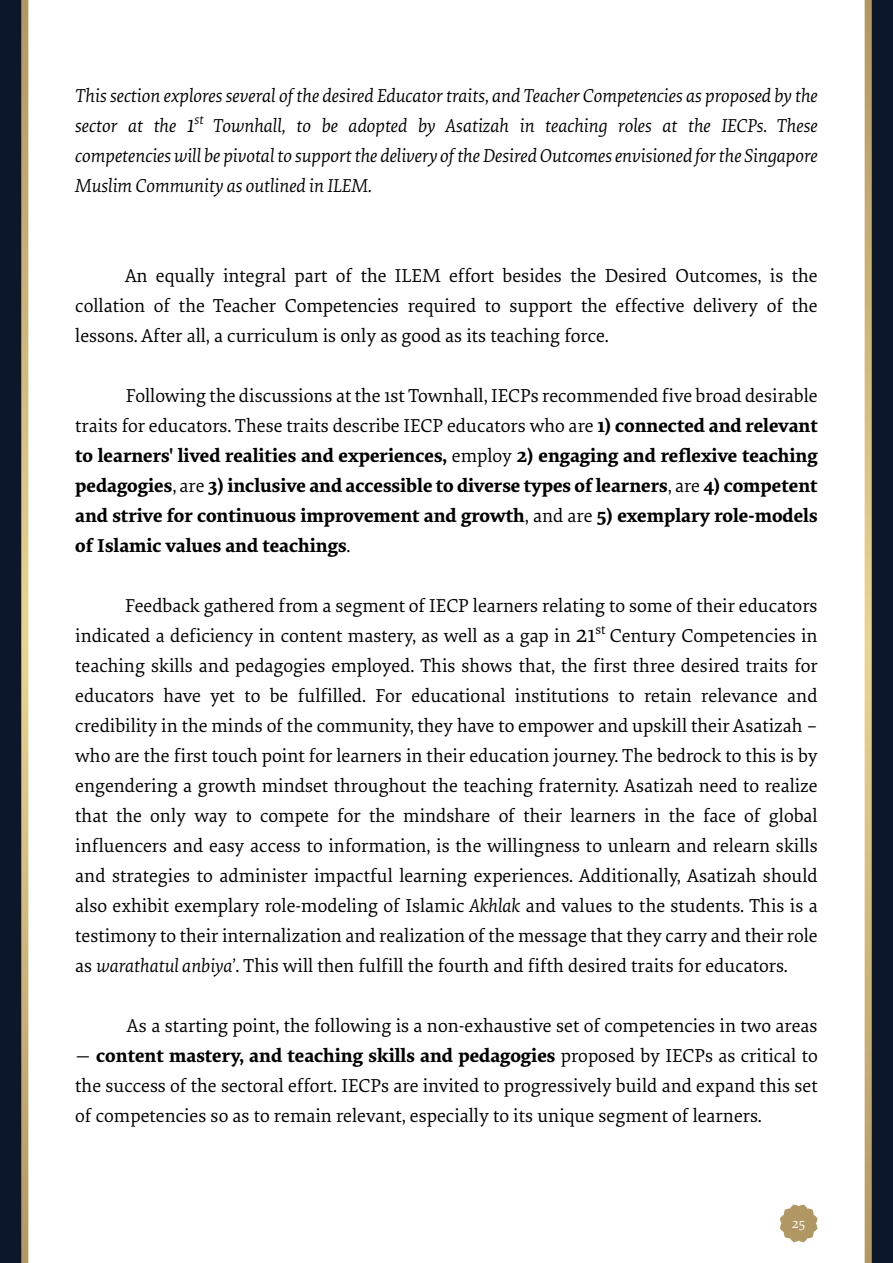
<style>
.page{position:relative;width:893px;height:1263px;background:#0d172b}
.page>*{position:absolute;margin:0;border:0;box-sizing:border-box;transform-origin:0 0}
.t1{font:19.5px/30px "Elena Basic";color:#000;text-align:justify}
.t2{font:700 19.5px/30px "Elena Basic";color:#000;text-align:justify}
.t3{font:italic 19.5px/30px "Elena Basic";color:#000;text-align:justify}
.t4{font:13.95px "Elena Basic";color:#fff}
.s1{font-size:24px}
.s2{font-weight:400}
.s3{font-style:italic}
.s4{font-weight:700}
</style>
<div class="page">
<div style="left:25px;top:0;width:843px;height:1263px;background:#fff"></div>
<svg style="left:21px;top:0;width:7px;height:1263px;background:#c5b078"></svg>
<svg style="left:865px;top:0;width:7px;height:1263px;background:#c6b078"></svg>
<svg style="left:780px;top:1204px;width:38px;height:38px"></svg>
<p class="t3" style="left:75px;top:80px;width:744px">This section explores several of the desired Educator traits, and Teacher Competencies as proposed by the sector at the <span class="s1">1</span><sup>st</sup> Townhall, to be adopted by Asatizah in teaching roles at the IECPs. These competencies will be pivotal to support the delivery of the Desired Outcomes envisioned for the Singapore Muslim Community as outlined in ILEM.</p>
<p class="t1" style="left:75px;top:260px;width:744px;text-indent:50px">An equally integral part of the ILEM effort besides the Desired Outcomes, is the collation of the Teacher Competencies required to support the effective delivery of the lessons. After all, a curriculum is only as good as its teaching force.</p>
<p class="t2" style="left:75px;top:379px;width:744px;text-indent:51px"><span class="s2">Following the discussions at the 1st Townhall, IECPs recommended five broad desirable traits for educators. These traits describe IECP educators who are</span> 1) connected and relevant to learners' lived realities and experiences, <span class="s2">employ</span> 2) engaging and reflexive teaching pedagogies<span class="s2">, are</span> 3) inclusive and accessible to diverse types of learners<span class="s2">, are</span> 4) competent and strive for continuous improvement and growth<span class="s2">, and are</span> 5) exemplary role-models of Islamic values and teachings<span class="s2">.</span></p>
<p class="t1" style="left:75px;top:590px;width:744px;text-indent:50px">Feedback gathered from a segment of IECP learners relating to some of their educators indicated a deficiency in content mastery, as well as a gap in <span class="s1">21</span><sup>st</sup> Century Competencies in teaching skills and pedagogies employed. This shows that, the first three desired traits for educators have yet to be fulfilled. For educational institutions to retain relevance and credibility in the minds of the community, they have to empower and upskill their Asatizah – who are the first touch point for learners in their education journey. The bedrock to this is by engendering a growth mindset throughout the teaching fraternity. Asatizah need to realize that the only way to compete for the mindshare of their learners in the face of global influencers and easy access to information, is the willingness to unlearn and relearn skills and strategies to administer impactful learning experiences. Additionally, Asatizah should also exhibit exemplary role-modeling of Islamic <span class="s3">Akhlak</span> and values to the students. This is a testimony to their internalization and realization of the message that they carry and their role as <span class="s3">warathatul anbiya’</span>. This will then fulfill the fourth and fifth desired traits for educators.</p>
<p class="t1" style="left:127px;top:1010px;width:692px">As a starting point, the following is a non-exhaustive set of competencies in two areas</p>
<p class="t1" style="left:75px;top:1040px;width:744px">— <span class="s4">content mastery, and teaching skills and pedagogies</span> proposed by IECPs as critical to the success of the sectoral effort. IECPs are invited to progressively build and expand this set of competencies so as to remain relevant, especially to its unique segment of learners.</p>
<p class="t4" style="left:792px;top:1213px;width:14px">25</p>
</div>
